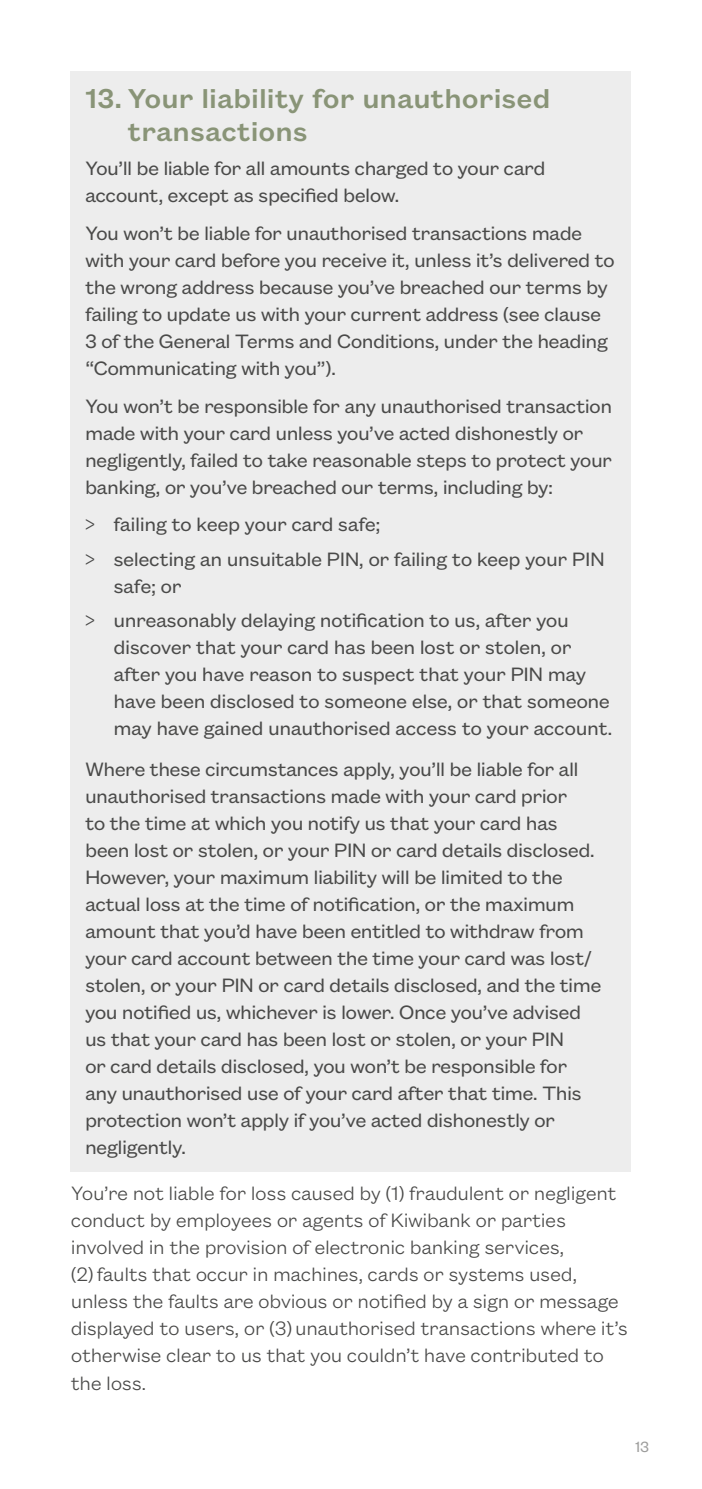
<style>
.page{position:relative;width:702px;height:1489px;background:#fff}
.page>*{position:absolute;margin:0;border:0;box-sizing:border-box;transform-origin:0 0}
.t1{font:500 30px/32.5px "Founders Grotesk Text";color:#899477}
.t2{font:21.25px/27px "Founders Grotesk Text";letter-spacing:-.03em;color:#4a4a49}
.t3{font:300 21.25px/27px "Founders Grotesk Text";letter-spacing:-.02em;color:#4a4a49}
.t4{font:16.25px "Founders Grotesk";color:#9d9d9c}
.s1{font-weight:300}
</style>
<div class="page">
<div style="left:71px;top:71px;width:560px;height:1100px;background:#ededed"></div>
<h1 class="t1" style="left:128px;top:80px;width:424px;text-indent:-43px">13. Your liability for unauthorised transactions</h1>
<p class="t2" style="left:85px;top:153px;width:462px">You’ll be liable for all amounts charged to your card account, except as specified below.</p>
<p class="t2" style="left:85px;top:218px;width:531px">You won’t be liable for unauthorised transactions made with your card before you receive it, unless it’s delivered to the wrong address because you’ve breached our terms by failing to update us with your current address (see clause 3 of the General Terms and Conditions, under the heading “Communicating with you”).</p>
<p class="t2" style="left:85px;top:391px;width:528px">You won’t be responsible for any unauthorised transaction made with your card unless you’ve acted dishonestly or negligently, failed to take reasonable steps to protect your banking, or you’ve breached our terms, including by:</p>
<p class="t2" style="left:85px;top:506px;width:521px;line-height:34px"><span class="s1">&gt;</span> failing to keep your card safe;<br><span class="s1">&gt;</span> selecting an unsuitable PIN, or failing to keep your PIN</p>
<p class="t2" style="left:85px;top:567px;width:485px;line-height:34px;text-indent:28px">safe; or<br><span class="s1">&gt;</span> unreasonably delaying notification to us, after you</p>
<p class="t2" style="left:113px;top:632px;width:500px">discover that your card has been lost or stolen, or after you have reason to suspect that your PIN may have been disclosed to someone else, or that someone may have gained unauthorised access to your account.</p>
<p class="t2" style="left:85px;top:754px;width:518px">Where these circumstances apply, you’ll be liable for all unauthorised transactions made with your card prior<br>to the time at which you notify us that your card has been lost or stolen, or your PIN or card details disclosed.<br>However, your maximum liability will be limited to the actual loss at the time of notification, or the maximum amount that you’d have been entitled to withdraw from your card account between the time your card was lost/ stolen, or your PIN or card details disclosed, and the time you notified us, whichever is lower. Once you’ve advised us that your card has been lost or stolen, or your PIN<br>or card details disclosed, you won’t be responsible for any unauthorised use of your card after that time. This protection won’t apply if you’ve acted dishonestly or negligently.</p>
<p class="t3" style="left:71px;top:1178px;width:558px">You’re not liable for loss caused by (1) fraudulent or negligent conduct by employees or agents of Kiwibank or parties involved in the provision of electronic banking services,<br>(2) faults that occur in machines, cards or systems used, unless the faults are obvious or notified by a sign or message displayed to users, or (3) unauthorised transactions where it’s otherwise clear to us that you couldn’t have contributed to the loss.</p>
<p class="t4" style="left:635px;top:1436px;width:15px">13</p>
</div>
